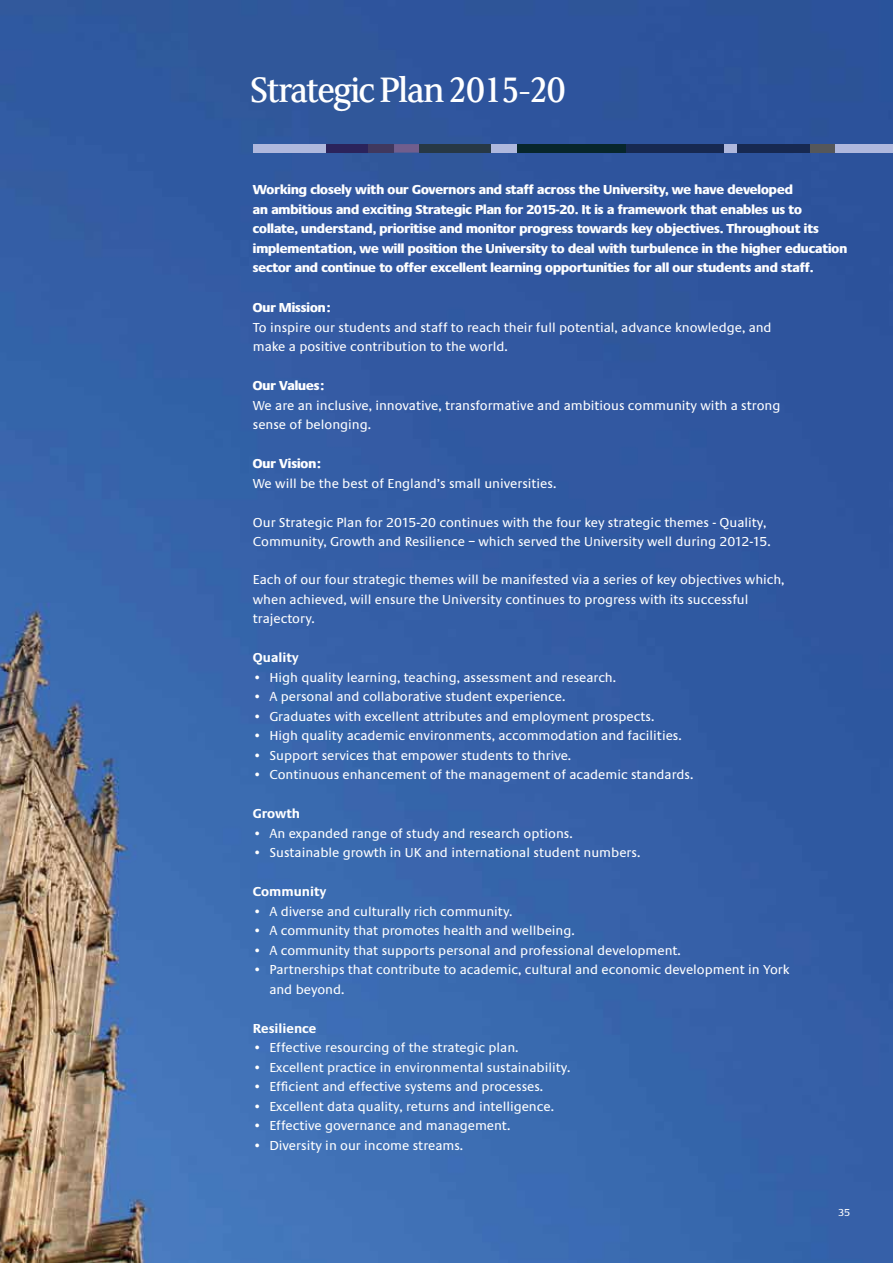
<style>
.page{position:relative;width:893px;height:1263px;background:#fff}
.page>*{position:absolute;margin:0;border:0;box-sizing:border-box;transform-origin:0 0}
.t1{font:500 39px "FS Sally";letter-spacing:-.05em;color:#fff}
.t2{font:13.5px/19.5px "Praxis LT";color:#fff}
.t3{font:800 13.5px/19.5px "Praxis EF";color:#fff}
.t4{font:700 13.5px "Praxis EF";color:#fff}
.t5{font:10.5px "Praxis LT";color:#fff}
</style>
<div class="page">
<img style="left:0;top:0;width:893px;height:1263px">
<div style="left:253px;top:144px;width:73px;height:9px;background:#afb8dd"></div>
<div style="left:326px;top:144px;width:43px;height:9px;background:#2b235b"></div>
<div style="left:369px;top:144px;width:25px;height:9px;background:#40385e"></div>
<div style="left:394px;top:144px;width:26px;height:9px;background:#715e8d"></div>
<div style="left:420px;top:144px;width:72px;height:9px;background:#273845"></div>
<div style="left:492px;top:144px;width:25px;height:9px;background:#afb8dd"></div>
<div style="left:517px;top:144px;width:84px;height:9px;background:#07262b"></div>
<div style="left:601px;top:144px;width:26px;height:9px;background:#07262b"></div>
<div style="left:627px;top:144px;width:72px;height:9px;background:#172951"></div>
<div style="left:699px;top:144px;width:25px;height:9px;background:#172951"></div>
<div style="left:724px;top:144px;width:14px;height:9px;background:#afb8dd"></div>
<div style="left:738px;top:144px;width:72px;height:9px;background:#172951"></div>
<div style="left:810px;top:144px;width:25px;height:9px;background:#55575a"></div>
<div style="left:836px;top:144px;width:57px;height:9px;background:#afb8dd"></div>
<h1 class="t1" style="left:249px;top:64px;width:319px">Strategic Plan 2015-20</h1>
<p class="t3" style="left:253px;top:180px;width:596px">Working closely with our Governors and staff across the University, we have developed<br>an ambitious and exciting Strategic Plan for 2015-20. It is a framework that enables us to collate, understand, prioritise and monitor progress towards key objectives. Throughout its implementation, we will position the University to deal with turbulence in the higher education sector and continue to offer excellent learning opportunities for all our students and staff.</p>
<p class="t3" style="left:253px;top:298px;width:79px">Our Mission:</p>
<p class="t2" style="left:253px;top:318px;width:520px">To inspire our students and staff to reach their full potential, advance knowledge, and make a positive contribution to the world.</p>
<p class="t3" style="left:253px;top:376px;width:73px">Our Values:</p>
<p class="t2" style="left:253px;top:396px;width:529px">We are an inclusive, innovative, transformative and ambitious community with a strong sense of belonging.</p>
<p class="t3" style="left:253px;top:454px;width:70px">Our Vision:</p>
<p class="t2" style="left:253px;top:474px;width:305px">We will be the best of England’s small universities.</p>
<p class="t2" style="left:253px;top:513px;width:519px">Our Strategic Plan for 2015-20 continues with the four key strategic themes - Quality,<br>Community, Growth and Resilience – which served the University well during 2012-15.</p>
<p class="t2" style="left:253px;top:570px;width:533px">Each of our four strategic themes will be manifested via a series of key objectives which, when achieved, will ensure the University continues to progress with its successful trajectory.</p>
<p class="t4" style="left:253px;top:650px;width:48px">Quality</p>
<p class="t2" style="left:253px;top:668px;width:365px">• High quality learning, teaching, assessment and research.</p>
<p class="t2" style="left:253px;top:687px;width:314px">• A personal and collaborative student experience.</p>
<p class="t2" style="left:253px;top:707px;width:403px">• Graduates with excellent attributes and employment prospects.</p>
<p class="t2" style="left:253px;top:726px;width:430px">• High quality academic environments, accommodation and facilities.</p>
<p class="t2" style="left:253px;top:746px;width:320px">• Support services that empower students to thrive.</p>
<p class="t2" style="left:253px;top:765px;width:442px">• Continuous enhancement of the management of academic standards.</p>
<p class="t4" style="left:253px;top:806px;width:49px">Growth</p>
<p class="t2" style="left:253px;top:824px;width:321px">• An expanded range of study and research options.</p>
<p class="t2" style="left:253px;top:843px;width:389px">• Sustainable growth in UK and international student numbers.</p>
<p class="t4" style="left:253px;top:884px;width:75px">Community</p>
<p class="t2" style="left:253px;top:902px;width:261px">• A diverse and culturally rich community.</p>
<p class="t2" style="left:253px;top:921px;width:323px">• A community that promotes health and wellbeing.</p>
<p class="t2" style="left:253px;top:941px;width:430px">• A community that supports personal and professional development.</p>
<p class="t2" style="left:269px;top:960px;width:522px;text-indent:-16px">• Partnerships that contribute to academic, cultural and economic development in York and beyond.</p>
<p class="t4" style="left:253px;top:1021px;width:65px">Resilience</p>
<p class="t2" style="left:253px;top:1038px;width:267px">• Effective resourcing of the strategic plan.</p>
<p class="t2" style="left:253px;top:1058px;width:319px">• Excellent practice in environmental sustainability.</p>
<p class="t2" style="left:253px;top:1077px;width:292px">• Efficient and effective systems and processes.</p>
<p class="t2" style="left:253px;top:1097px;width:303px">• Excellent data quality, returns and intelligence.</p>
<p class="t2" style="left:253px;top:1116px;width:259px">• Effective governance and management.</p>
<p class="t2" style="left:253px;top:1136px;width:212px">• Diversity in our income streams.</p>
<p class="t5" style="left:838px;top:1206px;width:14px">35</p>
</div>
